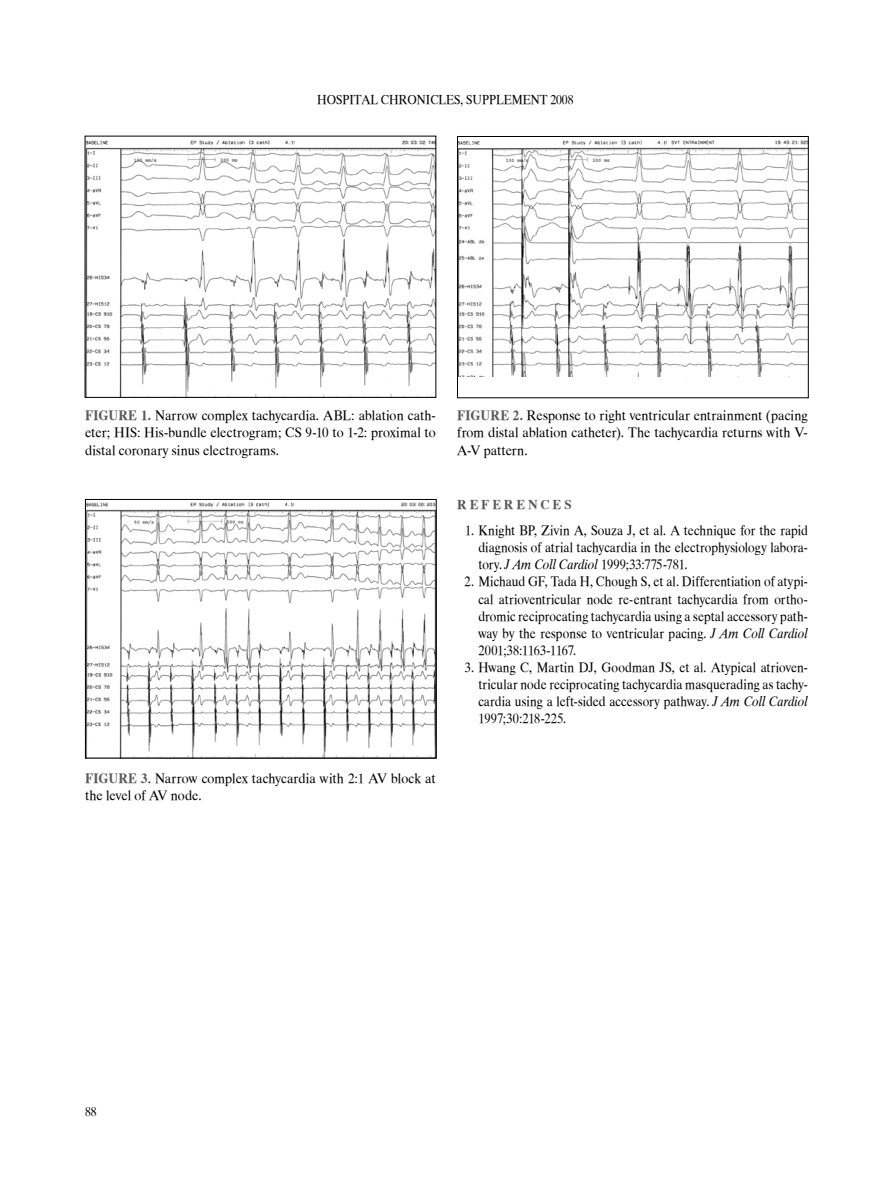
<style>
.page{position:relative;width:893px;height:1191px;background:#fff}
.page>*{position:absolute;margin:0;border:0;box-sizing:border-box;transform-origin:0 0}
.t1{font:14.25px/17.1px "UB Times";color:#000;text-align:justify;scale:.9 1}
.t2{font:14.25px/17.1px "UB Times";color:#000;text-align:justify;scale:.95 1}
.t3{font:14.25px "UB Times Bold";color:#58595b;scale:.95 1}
.t4{font:13.5px "UB Times";color:#000;scale:.9 1}
.t5{font:13.5px "UB Times Bold";letter-spacing:.245em;color:#58595b}
.s1{font-family:"UB Times Bold";color:#58595b}
.s2{font-family:"UB Times Italic"}
</style>
<div class="page">
<img style="left:87px;top:140px;width:347px;height:256px">
<div style="left:85px;top:136px;width:351px;height:262px;border:1px solid #000"></div>
<img style="left:87px;top:502px;width:348px;height:254px">
<div style="left:85px;top:499px;width:352px;height:259px;border:1px solid #000"></div>
<img style="left:459px;top:140px;width:348px;height:237px">
<div style="left:457px;top:136px;width:352px;height:262px;border:1px solid #000"></div>
<p class="t4" style="left:317px;top:92px;width:286px">HOSPITAL CHRONICLES, SUPPLEMENT 2008</p>
<p class="t2" style="left:457px;top:407px;width:371px;text-indent:33px"><span class="s1">RE 2.</span> Response to right ventricular entrainment (pacing from distal ablation catheter). The tachycardia returns with V-A-V pattern.</p>
<p class="t2" style="left:85px;top:407px;width:371px;text-indent:33px"><span class="s1">RE 1.</span> Narrow complex tachycardia. ABL: ablation cath&shy;eter; HIS: His-bundle electrogram; CS 9-10 to 1-2: proximal to distal coronary sinus electrograms.</p>
<p class="t3" style="left:457px;top:408px;width:10px">FIGU</p>
<p class="t3" style="left:85px;top:408px;width:10px">FIGU</p>
<p class="t2" style="left:85px;top:770px;width:371px;text-indent:33px"><span class="s1">RE 3</span>. Narrow complex tachycardia with 2:1 AV block at the level of AV node.</p>
<p class="t3" style="left:85px;top:770px;width:10px">FIGU</p>
<p class="t5" style="left:457px;top:498px;width:116px">RE FEREN CES</p>
<p class="t1" style="left:478px;top:522px;width:368px;text-indent:-13px">1. Knight BP, Zivin A, Souza J, et al. A technique for the rapid diagnosis of atrial tachycardia in the electrophysiology labora&shy;tory. <span class="s2">J Am Coll Cardiol</span> 1999 ;33:775-781.</p>
<p class="t1" style="left:478px;top:573px;width:368px;text-indent:-14px">2. Michaud GF, Tada H, Chough S, et al. Differentiation of atypi&shy;cal atrioventricular node re-entrant tachycardia from ortho&shy;dromic reciprocating tachycardia using a septal accessory path&shy;way by the response to ventricular pacing. <span class="s2">J Am Coll Cardiol </span>2001;38:1163-1167.</p>
<p class="t1" style="left:478px;top:659px;width:368px;text-indent:-13px">3. Hwang C, Martin DJ, Goodman JS, et al. Atypical atrioven&shy;tricular node reciprocating tachycardia masquerading as tachy&shy;cardia using a left-sided accessory pathway. <span class="s2">J Am Coll Cardiol </span>1997;30:218-225.</p>
<p class="t4" style="left:85px;top:1104px;width:14px">88</p>
</div>
